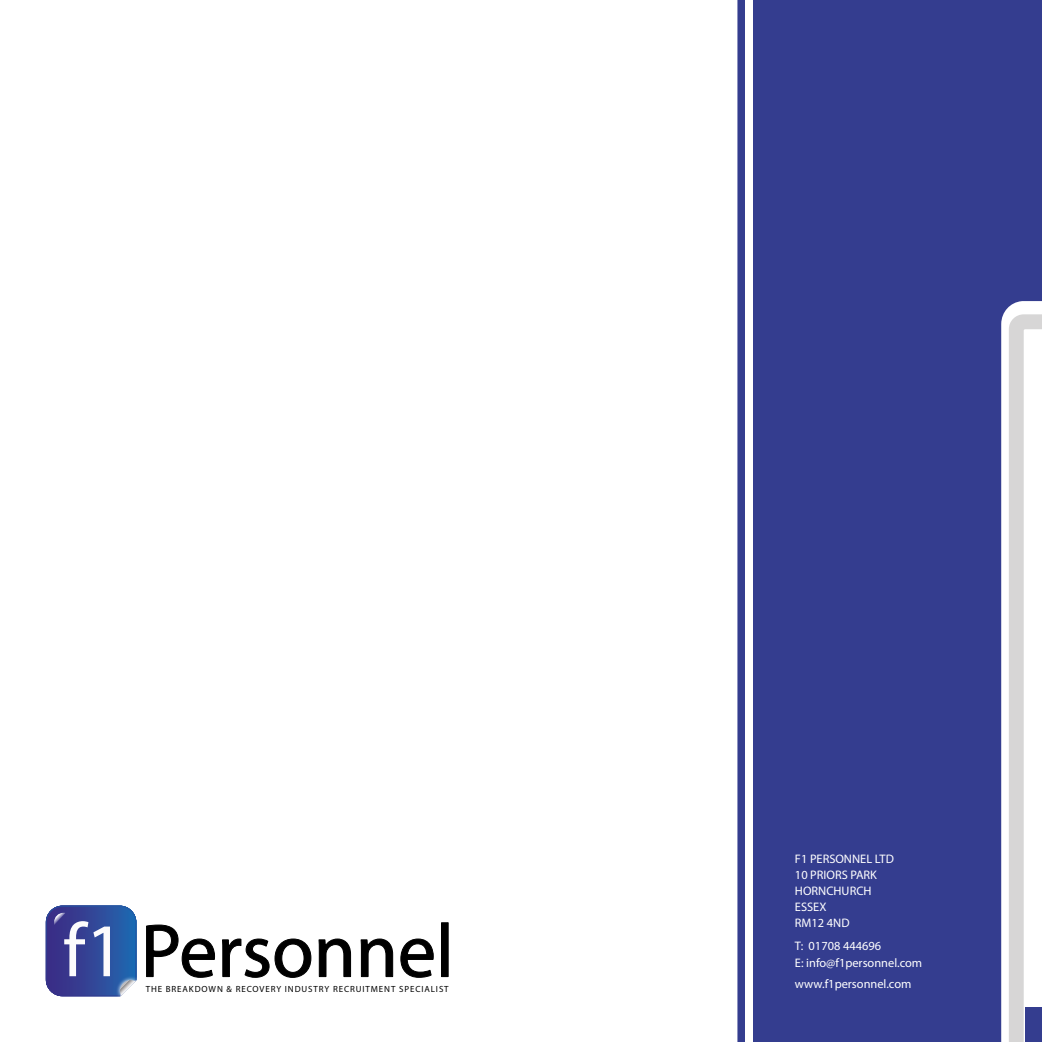
<style>
.page{position:relative;width:1042px;height:1042px;background:#fff}
.page>*{position:absolute;margin:0;border:0;box-sizing:border-box;transform-origin:0 0}
.t1{font:75.77px "Myriad Pro";color:#000}
.t2{font:12.42px/15.9px "Myriad Pro";color:#fff}
.t3{font:8.92px "Myriad Pro";letter-spacing:.1em;color:#000}
.s1{font-size:76.3px;color:#fcfbfc}
</style>
<div class="page">
<svg style="left:146px;top:924px;width:166px;height:54px"></svg>
<svg style="left:318px;top:938px;width:33px;height:39px"></svg>
<svg style="left:360px;top:938px;width:34px;height:39px"></svg>
<svg style="left:400px;top:938px;width:34px;height:40px"></svg>
<div style="left:441px;top:922px;width:8px;height:55px;border:1px solid #000"></div>
<svg style="left:46px;top:905px;width:90px;height:91px;background:#3a4f9c"></svg>
<svg style="left:737px;top:0;width:305px;height:1042px;background:#454d97"></svg>
<div style="left:745px;top:0;width:8px;height:1042px;background:#fff"></div>
<h1 class="t1" style="left:63px;top:904px;width:392px"><span class="s1">f1</span> Personnel</h1>
<p class="t3" style="left:146px;top:983px;width:305px">THE BREAKDOWN &amp; RECOVERY INDUSTRY RECRUITMENT SPECIALIST</p>
<p class="t2" style="left:795px;top:851px;width:100px">F1 PERSONNEL LTD</p>
<p class="t2" style="left:795px;top:867px;width:83px">10 PRIORS PARK<br>HORNCHURCH<br>ESSEX</p>
<p class="t2" style="left:795px;top:937px;width:129px;line-height:16.8px">T: 01708 444696<br>E: info@f1personnel.com</p>
<p class="t2" style="left:795px;top:975px;width:118px">www.f1personnel.com</p>
<p class="t2" style="left:795px;top:915px;width:56px">RM12 4ND</p>
</div>
